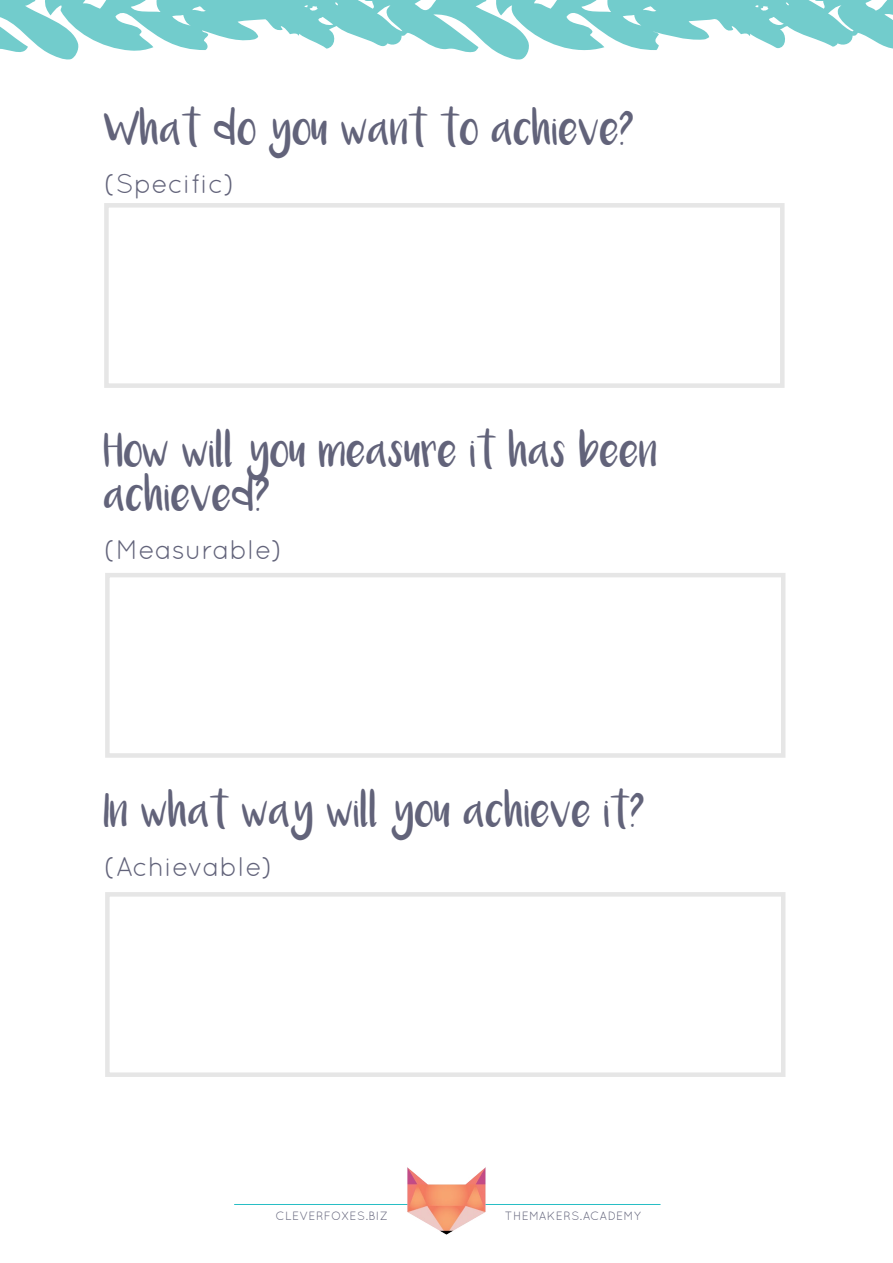
<style>
.page{position:relative;width:893px;height:1263px;background:#fff}
.page>*{position:absolute;margin:0;border:0;box-sizing:border-box;transform-origin:0 0}
.t1{font:27px "Quicksand";color:#62637a}
.t2{font:25.5px/43.5px "Luna";letter-spacing:.01em;color:#62637a}
.t3{font:12px "Quicksand";letter-spacing:.025em;color:#62637a}
</style>
<div class="page">
<hr style="left:234px;top:1204px;width:426px;height:1px;background:#28bec5">
<img style="left:407px;top:1167px;width:79px;height:68px">
<svg style="left:0;top:0;width:893px;height:60px;fill:#72cccc"></svg>
<div style="left:104px;top:203px;width:680px;height:185px;background:#fff;border:4px solid #e6e6e6"></div>
<div style="left:105px;top:573px;width:680px;height:185px;background:#fff;border:4px solid #e6e6e6"></div>
<div style="left:105px;top:892px;width:680px;height:185px;background:#fff;border:4px solid #e6e6e6"></div>
<p class="t2" style="left:104px;top:114px;width:531px">What do you want to achieve?</p>
<p class="t1" style="left:104px;top:168px;width:132px">(Specific)</p>
<p class="t2" style="left:104px;top:437px;width:555px">How will you measure it has been achieved?</p>
<p class="t1" style="left:104px;top:534px;width:180px">(Measurable)</p>
<p class="t2" style="left:104px;top:797px;width:542px">In what way will you achieve it?</p>
<p class="t1" style="left:104px;top:851px;width:170px">(Achievable)</p>
<p class="t3" style="left:276px;top:1208px;width:114px">CLEVERFOXES.BIZ</p>
<p class="t3" style="left:505px;top:1208px;width:138px">THEMAKERS.ACADEMY</p>
</div>
